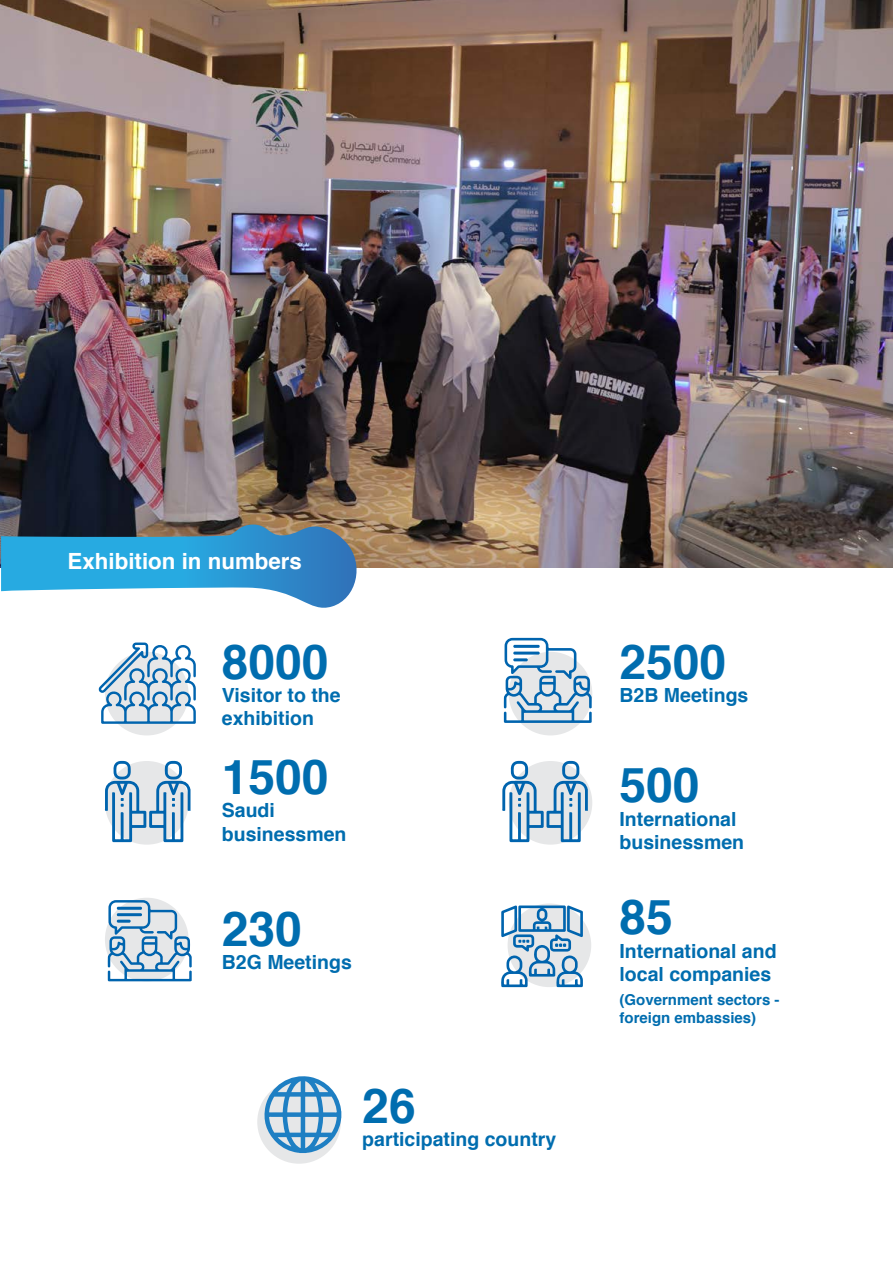
<style>
.page{position:relative;width:893px;height:1263px;background:#fff}
.page>*{position:absolute;margin:0;border:0;box-sizing:border-box;transform-origin:0 0}
.t1{font:700 48px "Helvetica";color:#006daf}
.t2{font:700 22.35px "Helvetica";color:#fff}
.t3{font:700 19.5px/23.4px "Helvetica";color:#006daf}
.t4{font:700 15px/18px "Helvetica";color:#006daf}
</style>
<div class="page">
<div style="left:257px;top:1080px;width:84px;height:84px;background:#e6e7e8;border-radius:50%"></div>
<img style="left:0;top:0;width:893px;height:567px">
<svg style="left:262px;top:1076px;width:79px;height:77px"></svg>
<div style="left:509px;top:652px;width:83px;height:83px;background:#e6e7e8;border-radius:50%"></div>
<div style="left:509px;top:761px;width:83px;height:84px;background:#e6e7e8;border-radius:50%"></div>
<div style="left:105px;top:652px;width:84px;height:83px;background:#e6e7e8;border-radius:50%"></div>
<svg style="left:504px;top:638px;width:88px;height:85px"></svg>
<svg style="left:98px;top:642px;width:98px;height:82px"></svg>
<svg style="left:502px;top:761px;width:86px;height:81px"></svg>
<svg style="left:105px;top:761px;width:85px;height:81px;background:#a9c6db"></svg>
<svg style="left:108px;top:900px;width:84px;height:81px;background:#a9c5db"></svg>
<svg style="left:1px;top:524px;width:364px;height:84px"></svg>
<div style="left:508px;top:903px;width:83px;height:84px;background:#e6e7e8;border-radius:50%"></div>
<svg style="left:501px;top:905px;width:82px;height:82px"></svg>
<p class="t2" style="left:68px;top:543px;width:236px">Exhibition in numbers</p>
<p class="t1" style="left:222px;top:623px;width:108px">8000</p>
<p class="t3" style="left:222px;top:684px;width:120px">Visitor to the exhibition</p>
<p class="t1" style="left:222px;top:738px;width:108px">1500</p>
<p class="t3" style="left:222px;top:799px;width:126px">Saudi businessmen</p>
<p class="t1" style="left:222px;top:890px;width:82px">230</p>
<p class="t3" style="left:222px;top:951px;width:132px">B2G Meetings</p>
<p class="t1" style="left:362px;top:1067px;width:55px">26</p>
<p class="t3" style="left:362px;top:1128px;width:195px">participating country</p>
<p class="t1" style="left:619px;top:623px;width:108px">2500</p>
<p class="t3" style="left:619px;top:684px;width:130px">B2B Meetings</p>
<p class="t1" style="left:619px;top:747px;width:82px">500</p>
<p class="t3" style="left:619px;top:807px;width:126px">International businessmen</p>
<p class="t1" style="left:619px;top:879px;width:55px">85</p>
<p class="t3" style="left:619px;top:939px;width:159px">International and local companies</p>
<p class="t4" style="left:619px;top:991px;width:162px">(Government sectors - foreign embassies)</p>
</div>
